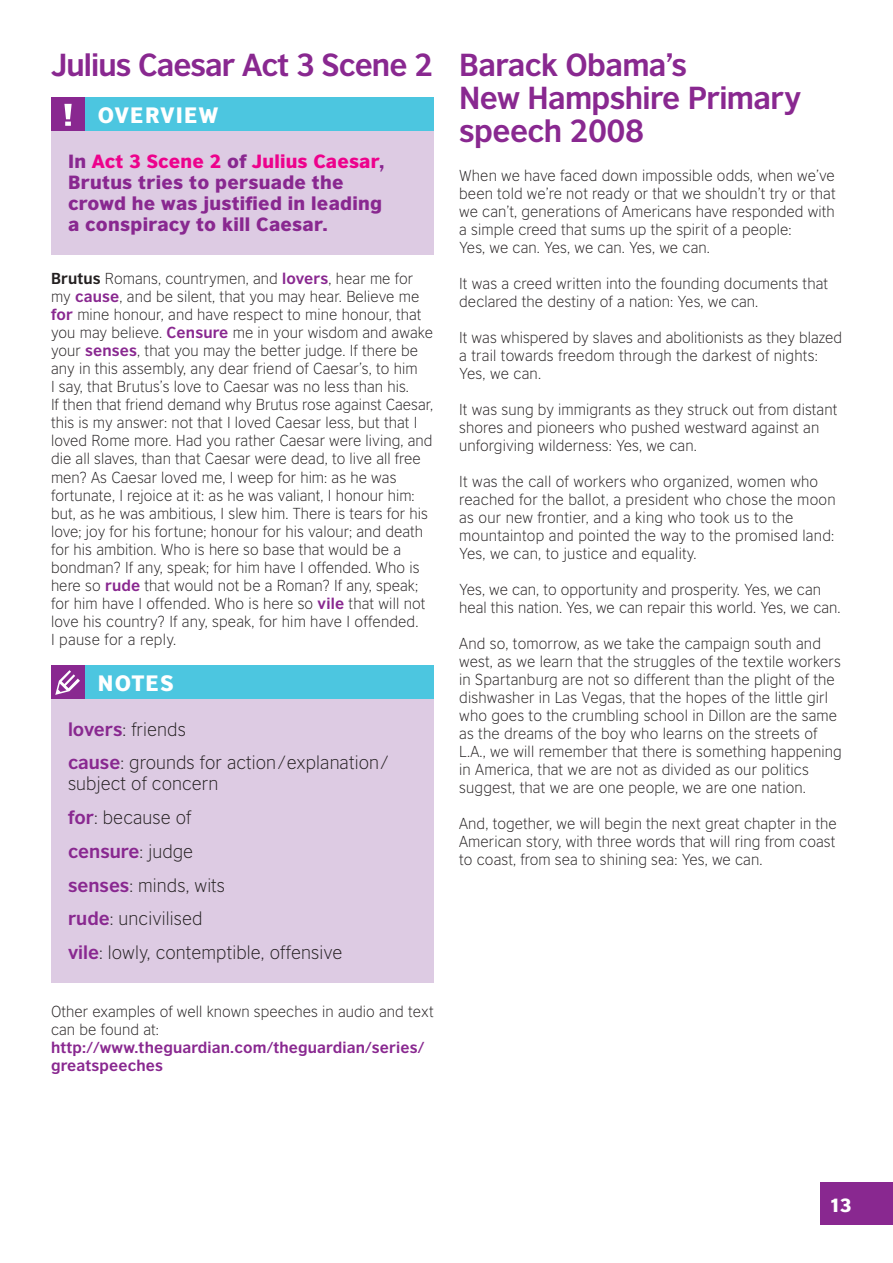
<style>
.page{position:relative;width:893px;height:1263px;background:#fff}
.page>*{position:absolute;margin:0;border:0;box-sizing:border-box;transform-origin:0 0}
.t1{font:700 30px/33px "British Council Sans";letter-spacing:-.02em;color:#892890}
.t2{font:900 21px "British Council Sans";color:#fff}
.t3{font:300 18px/33.8px "British Council Sans";letter-spacing:.005em;color:#231f20}
.t4{font:900 18px/21px "British Council Sans";letter-spacing:.015em;color:#892890}
.t5{font:900 18px "British Council Sans";color:#fff}
.t6{font:300 15px/18px "British Council Sans";letter-spacing:.005em;color:#231f20}
.t7{font:700 15px/18px "British Council Sans";letter-spacing:.01em;color:#892890}
.s1{color:#ed028c}
.s2{font-weight:700}
.s3{font-weight:700;color:#892890}
</style>
<div class="page">
<div style="left:51px;top:665px;width:34px;height:34px;background:#892890"></div>
<div style="left:85px;top:665px;width:349px;height:34px;background:#4cc6e0"></div>
<div style="left:51px;top:699px;width:383px;height:284px;background:#ddcbe3"></div>
<svg style="left:55px;top:670px;width:25px;height:25px"></svg>
<div style="left:51px;top:98px;width:34px;height:34px;background:#892890"></div>
<div style="left:85px;top:98px;width:349px;height:34px;background:#4cc6e0"></div>
<div style="left:51px;top:132px;width:383px;height:123px;background:#ddcbe3"></div>
<svg style="left:64px;top:104px;width:8px;height:22px"></svg>
<div style="left:821px;top:1182px;width:72px;height:43px;background:#892890"></div>
<h1 class="t1" style="left:51px;top:47px;width:384px">Julius Caesar Act 3 Scene 2</h1>
<h2 class="t2" style="left:98px;top:102px;width:17px">OVERV</h2>
<h2 class="t2" style="left:176px;top:102px;width:44px">IEW</h2>
<p class="t4" style="left:68px;top:150px;width:318px">In <span class="s1">Act 3 Scene 2</span> of <span class="s1">Julius Caesar</span>,<br>Brutus tries to persuade the crowd he was justified in leading a conspiracy to kill Caesar.</p>
<p class="t6" style="left:51px;top:270px;width:384px"><span class="s2">Brutus</span> Romans, countrymen, and <span class="s3">lovers</span>, hear me for my <span class="s3">cause</span>, and be silent, that you may hear. Believe me <span class="s3">for</span> mine honour, and have respect to mine honour, that you may believe. <span class="s3">Censure</span> me in your wisdom and awake your <span class="s3">senses</span>, that you may the better judge. If there be any in this assembly, any dear friend of Caesar’s, to him<br>I say, that Brutus’s love to Caesar was no less than his.<br>If then that friend demand why Brutus rose against Caesar, this is my answer: not that I loved Caesar less, but that I loved Rome more. Had you rather Caesar were living, and die all slaves, than that Caesar were dead, to live all free men? As Caesar loved me, I weep for him: as he was fortunate, I rejoice at it: as he was valiant, I honour him: but, as he was ambitious, I slew him. There is tears for his love; joy for his fortune; honour for his valour; and death for his ambition. Who is here so base that would be a bondman? If any, speak; for him have I offended. Who is here so <span class="s3">rude</span> that would not be a Roman? If any, speak; for him have I offended. Who is here so <span class="s3">vile</span> that will not love his country? If any, speak, for him have I offended.<br>I pause for a reply.</p>
<h2 class="t2" style="left:98px;top:669px;width:77px">NOTES</h2>
<p class="t3" style="left:68px;top:712px;width:322px"><span class="s3">lovers</span>: friends<br><span class="s3">cause</span>: grounds for action/explanation/</p>
<p class="t3" style="left:68px;top:767px;width:276px">subject of concern<br><span class="s3">for</span>: because of<br><span class="s3">censure</span>: judge<br><span class="s3">senses</span>: minds, wits<br><span class="s3">rude</span>: uncivilised<br><span class="s3">vile</span>: lowly, contemptible, offensive</p>
<p class="t6" style="left:51px;top:1002px;width:384px">Other examples of well known speeches in audio and text can be found at:</p>
<p class="t7" style="left:51px;top:1038px;width:375px">http://www.theguardian.com/theguardian/series/ greatspeeches</p>
<h1 class="t1" style="left:459px;top:47px;width:343px">Barack Obama’s<br>New Hampshire Primary speech 2008</h1>
<p class="t6" style="left:459px;top:166px;width:378px">When we have faced down impossible odds, when we’ve been told we’re not ready or that we shouldn’t try or that we can’t, generations of Americans have responded with a simple creed that sums up the spirit of a people:<br>Yes, we can. Yes, we can. Yes, we can.</p>
<p class="t6" style="left:459px;top:274px;width:370px">It was a creed written into the founding documents that declared the destiny of a nation: Yes, we can.</p>
<p class="t6" style="left:459px;top:328px;width:384px">It was whispered by slaves and abolitionists as they blazed a trail towards freedom through the darkest of nights:<br>Yes, we can.</p>
<p class="t6" style="left:459px;top:400px;width:380px">It was sung by immigrants as they struck out from distant shores and pioneers who pushed westward against an unforgiving wilderness: Yes, we can.</p>
<p class="t6" style="left:459px;top:473px;width:378px">It was the call of workers who organized, women who reached for the ballot, a president who chose the moon as our new frontier, and a king who took us to the mountaintop and pointed the way to the promised land:<br>Yes, we can, to justice and equality.</p>
<p class="t6" style="left:459px;top:581px;width:383px">Yes, we can, to opportunity and prosperity. Yes, we can heal this nation. Yes, we can repair this world. Yes, we can.</p>
<p class="t6" style="left:459px;top:635px;width:384px">And so, tomorrow, as we take the campaign south and west, as we learn that the struggles of the textile workers in Spartanburg are not so different than the plight of the dishwasher in Las Vegas, that the hopes of the little girl who goes to the crumbling school in Dillon are the same as the dreams of the boy who learns on the streets of L.A., we will remember that there is something happening in America, that we are not as divided as our politics suggest, that we are one people, we are one nation.</p>
<p class="t6" style="left:459px;top:815px;width:379px;text-align:justify">And, together, we will begin the next great chapter in the American story, with three words that will ring from coast to coast, from sea to shining sea: Yes, we can.</p>
<p class="t5" style="left:829px;top:1193px;width:24px">13</p>
</div>
